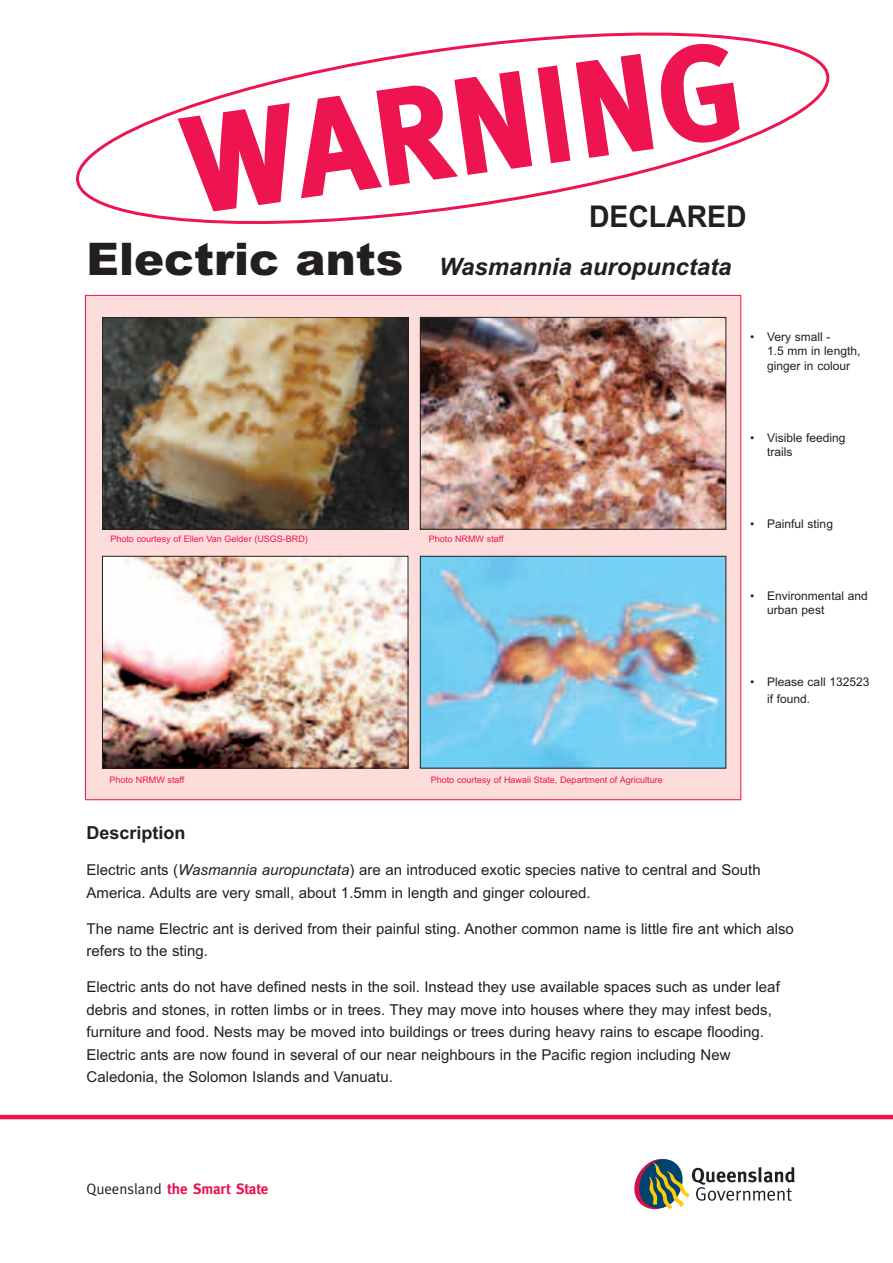
<style>
.page{position:relative;width:893px;height:1263px;background:#fff}
.page>*{position:absolute;margin:0;border:0;box-sizing:border-box;transform-origin:0 0}
.t1{font:700 138.15px "Meta";color:#ed1450}
.t2{font:30px "Arial Bold MS";color:#231f20;scale:.95 1}
.t3{font:24px "Arial Bold Italic MS";color:#231f20}
.t4{font:18px "Arial Bold MS";color:#231f20}
.t5{font:15px/22.5px "Arial MS";color:#231f20}
.t6{font:700 15px "Meta";color:#ed1450}
.t7{font:12px/14.4px "Arial MS";color:#231f20}
.t8{font:9px "Arial MS";color:#ed1450}
.s1{font-family:"Arial";font-weight:900;font-size:45px}
.s2{font-family:"Arial Italic MS"}
.s3{font-weight:400;color:#231f20}
</style>
<div class="page">
<div style="left:85px;top:295px;width:655px;height:505px;background:#fcddd9"></div>
<svg style="left:76px;top:32px;width:754px;height:192px"></svg>
<svg style="left:634px;top:1158px;width:160px;height:52px"></svg>
<hr style="left:0;top:1115px;width:892px;height:4px;background:#ed1450">
<img style="left:105px;top:320px;width:300px;height:207px">
<div style="left:102px;top:317px;width:306px;height:213px;border:2px solid #231f20"></div>
<img style="left:422px;top:319px;width:302px;height:209px">
<div style="left:420px;top:317px;width:306px;height:213px;border:1px solid #231f20"></div>
<img style="left:104px;top:558px;width:302px;height:209px">
<div style="left:102px;top:556px;width:306px;height:213px;border:1px solid #231f20"></div>
<img style="left:422px;top:558px;width:302px;height:209px">
<div style="left:420px;top:556px;width:306px;height:213px;border:1px solid #231f20"></div>
<h1 class="t1" style="left:177px;top:110px;width:564px;rotate:-8deg">WARNING</h1>
<h2 class="t2" style="left:589px;top:205px;width:167px">DECLARED</h2>
<h3 class="t3" style="left:87px;top:257px;width:646px"><span class="s1">Electric ants</span> Wasmannia auropunctata</h3>
<p class="t7" style="left:767px;top:331px;width:95px;text-indent:-17px">• Very small -<br>1.5 mm in length, ginger in colour</p>
<p class="t7" style="left:767px;top:431px;width:80px;text-indent:-17px">• Visible feeding trails</p>
<p class="t8" style="left:110px;top:535px;width:199px">Photo courtesy of Ellen Van Gelder (USGS-BRD)</p>
<p class="t8" style="left:429px;top:535px;width:76px">Photo NRMW staff</p>
<p class="t7" style="left:750px;top:518px;width:84px">• Painful sting</p>
<p class="t7" style="left:767px;top:590px;width:102px;text-indent:-17px">• Environmental and urban pest</p>
<p class="t7" style="left:767px;top:675px;width:104px;line-height:16.6px;text-indent:-17px">• Please call 132523 if found.</p>
<p class="t8" style="left:110px;top:777px;width:76px">Photo NRMW staff</p>
<p class="t8" style="left:431px;top:777px;width:233px">Photo courtesy of Hawaii State, Department of Agriculture</p>
<p class="t4" style="left:87px;top:826px;width:101px">Description</p>
<p class="t5" style="left:87px;top:860px;width:675px">Electric ants (<span class="s2">Wasmannia auropunctata</span>) are an introduced exotic species native to central and South<br>America. Adults are very small, about 1.5mm in length and ginger coloured.</p>
<p class="t5" style="left:87px;top:919px;width:708px">The name Electric ant is derived from their painful sting. Another common name is little fire ant which also refers to the sting.</p>
<p class="t5" style="left:87px;top:977px;width:694px">Electric ants do not have defined nests in the soil. Instead they use available spaces such as under leaf debris and stones, in rotten limbs or in trees. They may move into houses where they may infest beds, furniture and food. Nests may be moved into buildings or trees during heavy rains to escape flooding.<br>Electric ants are now found in several of our near neighbours in the Pacific region including New Caledonia, the Solomon Islands and Vanuatu.</p>
<p class="t6" style="left:87px;top:1181px;width:183px"><span class="s3">Queensland</span> the Smart State</p>
</div>
